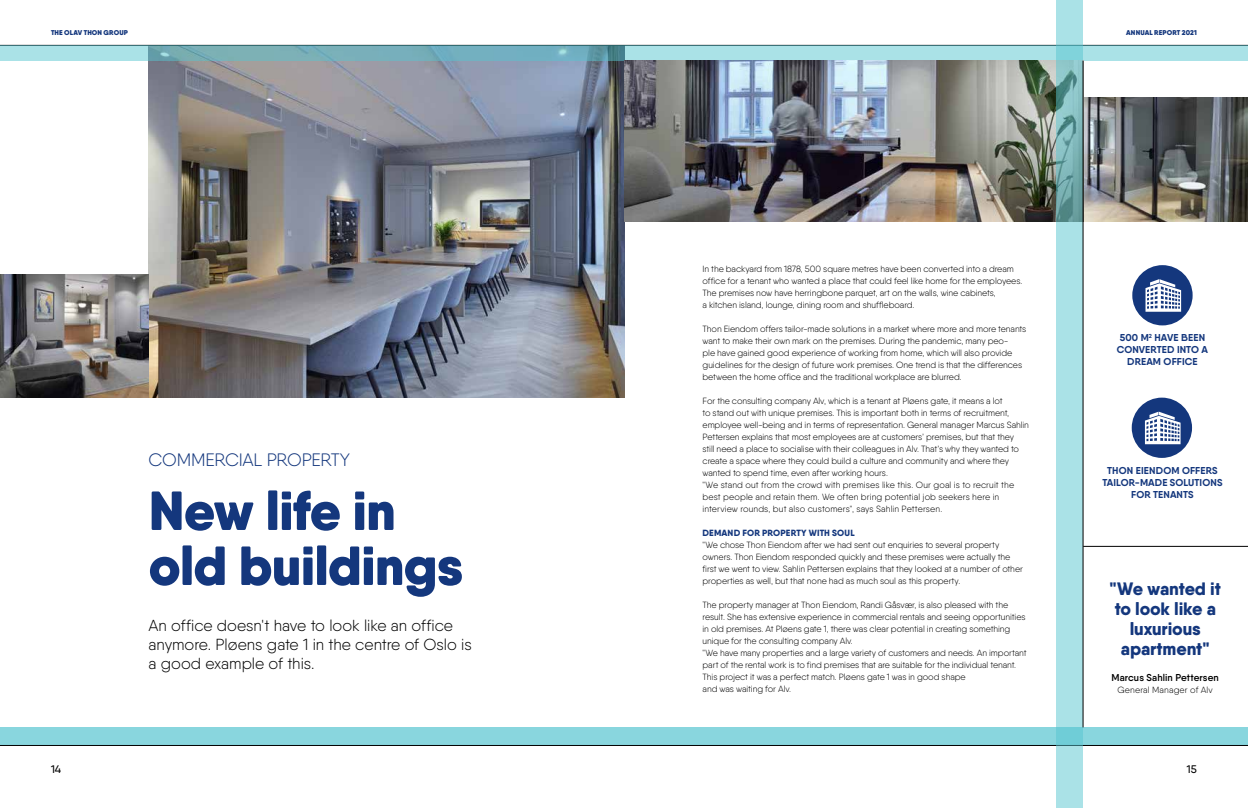
<style>
.page{position:relative;width:1248px;height:808px;background:#fff}
.page>*{position:absolute;margin:0;border:0;box-sizing:border-box;transform-origin:0 0}
.t1{font:900 55px/55px "Qanelas Soft";letter-spacing:-.015em;color:#14377d}
.t2{font:800 18px/20px "Qanelas Soft";letter-spacing:-.01em;color:#14377d;text-align:center}
.t3{font:300 18px "Qanelas Soft";letter-spacing:-.02em;color:#14377d}
.t4{font:300 16px/19px "Qanelas Soft";letter-spacing:-.005em;color:#000}
.t5{font:500 11px "Qanelas Soft";color:#000}
.t6{font:700 10px/12px "Qanelas Soft";letter-spacing:.01em;color:#14377d;text-align:center}
.t7{font:600 10px "Qanelas Soft";letter-spacing:.01em;color:#000}
.t8{font:300 9px/12px "Qanelas Soft";letter-spacing:-.005em;color:#000}
.t9{font:800 9px "Qanelas Soft";letter-spacing:.01em;color:#14377d}
.t10{font:300 9px "Qanelas Soft";letter-spacing:.015em;color:#000}
.t11{font:900 7px "Qanelas Soft";letter-spacing:.015em;color:#14377d}
</style>
<div class="page">
<img style="left:149px;top:61px;width:475px;height:337px">
<img style="left:0;top:274px;width:149px;height:124px">
<img style="left:1083px;top:98px;width:164px;height:123px">
<div style="left:0;top:727px;width:1247px;height:18px;background:#89d6de"></div>
<hr style="left:0;top:745px;width:1247px;height:1px;background:#000">
<svg style="left:0;top:45px;width:1247px;height:16px;background:#8dc4cc"></svg>
<hr style="left:1083px;top:546px;width:164px;height:1px;background:#000">
<img style="left:624px;top:61px;width:431px;height:160px">
<svg style="left:1055px;top:0;width:27px;height:808px;background:#9fd6db"></svg>
<hr style="left:1082px;top:61px;width:1px;height:666px;background:#000">
<div style="left:1132px;top:265px;width:60px;height:60px;background:#14377d;border-radius:50%"></div>
<svg style="left:1145px;top:279px;width:35px;height:33px"></svg>
<div style="left:1131px;top:398px;width:60px;height:60px;background:#14377d;border-radius:50%"></div>
<svg style="left:1144px;top:412px;width:36px;height:32px"></svg>
<p class="t11" style="left:51px;top:28px;width:78px">THE OLAV THON GROUP</p>
<p class="t11" style="left:1126px;top:28px;width:72px">ANNUAL REPORT 2021</p>
<h2 class="t3" style="left:149px;top:448px;width:203px">COMMERCIAL PROPERTY</h2>
<h1 class="t1" style="left:149px;top:483px;width:316px">New life in old buildings</h1>
<h3 class="t4" style="left:149px;top:615px;width:324px">An office doesn't have to look like an office anymore. Pløens gate 1 in the centre of Oslo is a good example of this.</h3>
<p class="t8" style="left:702px;top:263px;width:321px">In the backyard from 1878, 500 square metres have been converted into a dream office for a tenant who wanted a place that could feel like home for the employees.<br>The premises now have herringbone parquet, art on the walls, wine cabinets,<br>a kitchen island, lounge, dining room and shuffleboard.</p>
<p class="t8" style="left:702px;top:323px;width:325px">Thon Eiendom offers tailor-made solutions in a market where more and more tenants want to make their own mark on the premises. During the pandemic, many peo-<br>ple have gained good experience of working from home, which will also provide guidelines for the design of future work premises. One trend is that the differences between the home office and the traditional workplace are blurred.</p>
<p class="t8" style="left:702px;top:395px;width:328px">For the consulting company Alv, which is a tenant at Pløens gate, it means a lot<br>to stand out with unique premises. This is important both in terms of recruitment, employee well-being and in terms of representation. General manager Marcus Sahlin Pettersen explains that most employees are at customers’ premises, but that they<br>still need a place to socialise with their colleagues in Alv. That’s why they wanted to create a space where they could build a culture and community and where they wanted to spend time, even after working hours.<br>"We stand out from the crowd with premises like this. Our goal is to recruit the best people and retain them. We often bring potential job seekers here in interview rounds, but also customers", says Sahlin Pettersen.</p>
<p class="t9" style="left:702px;top:527px;width:153px">DEMAND FOR PROPERTY WITH SOUL</p>
<p class="t8" style="left:702px;top:539px;width:322px">"We chose Thon Eiendom after we had sent out enquiries to several property owners. Thon Eiendom responded quickly and these premises were actually the first we went to view. Sahlin Pettersen explains that they looked at a number of other properties as well, but that none had as much soul as this property.</p>
<p class="t8" style="left:702px;top:599px;width:325px">The property manager at Thon Eiendom, Randi Gåsvær, is also pleased with the result. She has extensive experience in commercial rentals and seeing opportunities in old premises. At Pløens gate 1, there was clear potential in creating something unique for the consulting company Alv.<br>"We have many properties and a large variety of customers and needs. An important part of the rental work is to find premises that are suitable for the individual tenant.<br>This project it was a perfect match. Pløens gate 1 was in good shape<br>and was waiting for Alv.</p>
<p class="t6" style="left:1116px;top:331px;width:93px">500 M<sup>2</sup> HAVE BEEN<br>CONVERTED INTO A<br>DREAM OFFICE</p>
<p class="t6" style="left:1102px;top:464px;width:122px">THON EIENDOM OFFERS<br>TAILOR-MADE SOLUTIONS<br>FOR TENANTS</p>
<h2 class="t2" style="left:1109px;top:578px;width:113px">"We wanted it to look like a luxurious apartment"</h2>
<p class="t7" style="left:1111px;top:671px;width:109px">Marcus Sahlin Pettersen</p>
<p class="t10" style="left:1117px;top:684px;width:97px">General Manager of Alv</p>
<p class="t5" style="left:51px;top:762px;width:12px">14</p>
<p class="t5" style="left:1186px;top:762px;width:12px">15</p>
</div>
